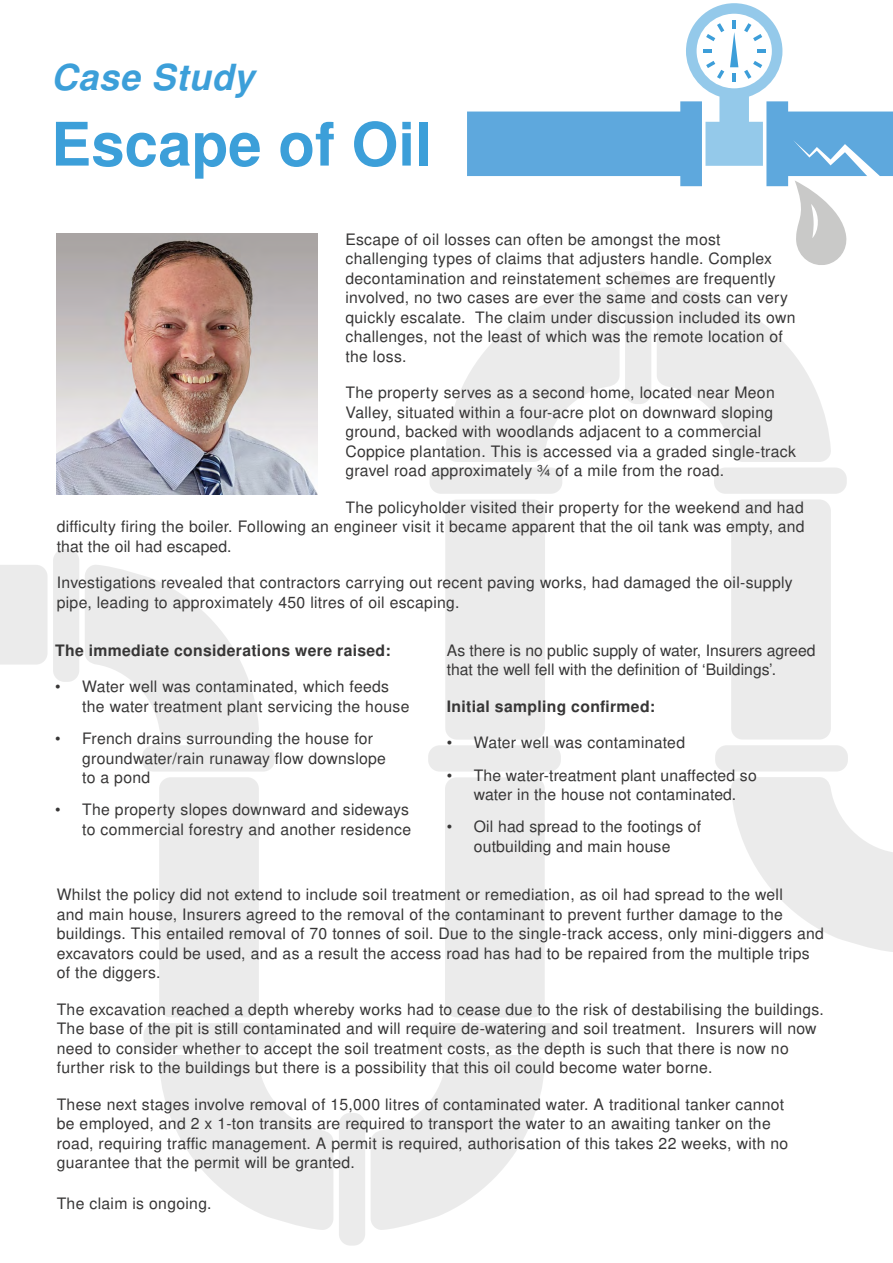
<style>
.page{position:relative;width:893px;height:1263px;background:#fff}
.page>*{position:absolute;margin:0;border:0;box-sizing:border-box;transform-origin:0 0}
.t1{font:700 60px "Nimbus San L";color:#3c9fd9}
.t2{font:italic 700 36px "Nimbus San L";letter-spacing:.02em;color:#3c9fd9}
.t3{font:15.75px/19.5px "Nimbus San L";letter-spacing:.02em;color:#373636}
.t4{font:15.75px/19.5px "Nimbus San L";color:#373636}
.t5{font:700 15.75px "Nimbus San L";letter-spacing:.02em;color:#373636}
</style>
<div class="page">
<div style="left:53px;top:549px;width:26px;height:133px;background:#ebebeb;border-radius:12px"></div>
<svg style="left:85px;top:565px;width:174px;height:175px"></svg>
<div style="left:142px;top:745px;width:133px;height:27px;background:#ebebeb;border-radius:12px"></div>
<div style="left:159px;top:777px;width:100px;height:240px;background:#ebebeb;border-radius:12px"></div>
<div style="left:339px;top:1113px;width:26px;height:132px;background:#ebebeb;border-radius:12px"></div>
<svg style="left:371px;top:1055px;width:174px;height:175px"></svg>
<div style="left:428px;top:1023px;width:133px;height:26px;background:#ebebeb;border-radius:12px"></div>
<div style="left:445px;top:777px;width:100px;height:240px;background:#ebebeb;border-radius:12px"></div>
<svg style="left:159px;top:1055px;width:174px;height:175px"></svg>
<div style="left:143px;top:1023px;width:133px;height:26px;background:#ebebeb;border-radius:12px"></div>
<div style="left:428px;top:745px;width:133px;height:26px;background:#ebebeb;border-radius:12px"></div>
<div style="left:445px;top:499px;width:100px;height:241px;background:#ebebeb;border-radius:12px"></div>
<div style="left:625px;top:271px;width:26px;height:133px;background:#ebebeb;border-radius:12px"></div>
<svg style="left:657px;top:287px;width:174px;height:175px"></svg>
<div style="left:714px;top:467px;width:133px;height:27px;background:#ebebeb;border-radius:12px"></div>
<div style="left:731px;top:499px;width:100px;height:240px;background:#ebebeb;border-radius:12px"></div>
<svg style="left:445px;top:287px;width:175px;height:175px"></svg>
<div style="left:429px;top:467px;width:133px;height:27px;background:#ebebeb;border-radius:12px"></div>
<svg style="left:731px;top:777px;width:162px;height:175px"></svg>
<div style="left:715px;top:745px;width:133px;height:26px;background:#ebebeb;border-radius:12px"></div>
<div style="left:0;top:565px;width:48px;height:100px;background:#ebebeb"></div>
<svg style="left:467px;top:3px;width:426px;height:262px"></svg>
<img style="left:57px;top:233px;width:261px;height:261px">
<h2 class="t2" style="left:51px;top:51px;width:204px">Case Study</h2>
<h1 class="t1" style="left:51px;top:101px;width:382px">Escape of Oil</h1>
<p class="t3" style="left:345px;top:229px;width:451px">Escape of oil losses can often be amongst the most challenging types of claims that adjusters handle. Complex decontamination and reinstatement schemes are frequently involved, no two cases are ever the same and costs can very quickly escalate. The claim under discussion included its own challenges, not the least of which was the remote location of the loss.</p>
<p class="t3" style="left:345px;top:383px;width:452px">The property serves as a second home, located near Meon Valley, situated within a four-acre plot on downward sloping ground, backed with woodlands adjacent to a commercial Coppice plantation. This is accessed via a graded single-track gravel road approximately ¾ of a mile from the road.</p>
<p class="t3" style="left:57px;top:497px;width:749px;text-align:justify;text-indent:289px">The policyholder visited their property for the weekend and had difficulty firing the boiler. Following an engineer visit it became apparent that the oil tank was empty, and that the oil had escaped.</p>
<p class="t3" style="left:57px;top:573px;width:737px">Investigations revealed that contractors carrying out recent paving works, had damaged the oil-supply pipe, leading to approximately 450 litres of oil escaping.</p>
<p class="t5" style="left:55px;top:639px;width:337px">The immediate considerations were raised:</p>
<p class="t3" style="left:82px;top:676px;width:329px;text-indent:-27px">• Water well was contaminated, which feeds the water treatment plant servicing the house</p>
<p class="t3" style="left:82px;top:728px;width:305px;text-indent:-27px">• French drains surrounding the house for groundwater/rain runaway flow downslope to a pond</p>
<p class="t3" style="left:55px;top:799px;width:357px;text-align:right">• The property slopes downward and sideways to commercial forestry and another residence</p>
<p class="t4" style="left:447px;top:640px;width:370px">As there is no public supply of water, Insurers agreed that the well fell with the definition of ‘Buildings’.</p>
<p class="t5" style="left:447px;top:695px;width:210px">Initial sampling confirmed:</p>
<p class="t3" style="left:447px;top:732px;width:240px">• Water well was contaminated</p>
<p class="t3" style="left:447px;top:765px;width:311px;text-align:center">• The water-treatment plant unaffected so water in the house not contaminated.</p>
<p class="t3" style="left:447px;top:816px;width:256px;text-align:center">• Oil had spread to the footings of outbuilding and main house</p>
<p class="t3" style="left:57px;top:884px;width:769px">Whilst the policy did not extend to include soil treatment or remediation, as oil had spread to the well<br>and main house, Insurers agreed to the removal of the contaminant to prevent further damage to the buildings. This entailed removal of 70 tonnes of soil. Due to the single-track access, only mini-diggers and excavators could be used, and as a result the access road has had to be repaired from the multiple trips of the diggers.</p>
<p class="t3" style="left:57px;top:999px;width:768px">The excavation reached a depth whereby works had to cease due to the risk of destabilising the buildings.<br>The base of the pit is still contaminated and will require de-watering and soil treatment. Insurers will now need to consider whether to accept the soil treatment costs, as the depth is such that there is now no further risk to the buildings but there is a possibility that this oil could become water borne.</p>
<p class="t3" style="left:57px;top:1094px;width:733px">These next stages involve removal of 15,000 litres of contaminated water. A traditional tanker cannot be employed, and 2 x 1-ton transits are required to transport the water to an awaiting tanker on the road, requiring traffic management. A permit is required, authorisation of this takes 22 weeks, with no guarantee that the permit will be granted.</p>
<p class="t3" style="left:57px;top:1193px;width:156px">The claim is ongoing.</p>
</div>
